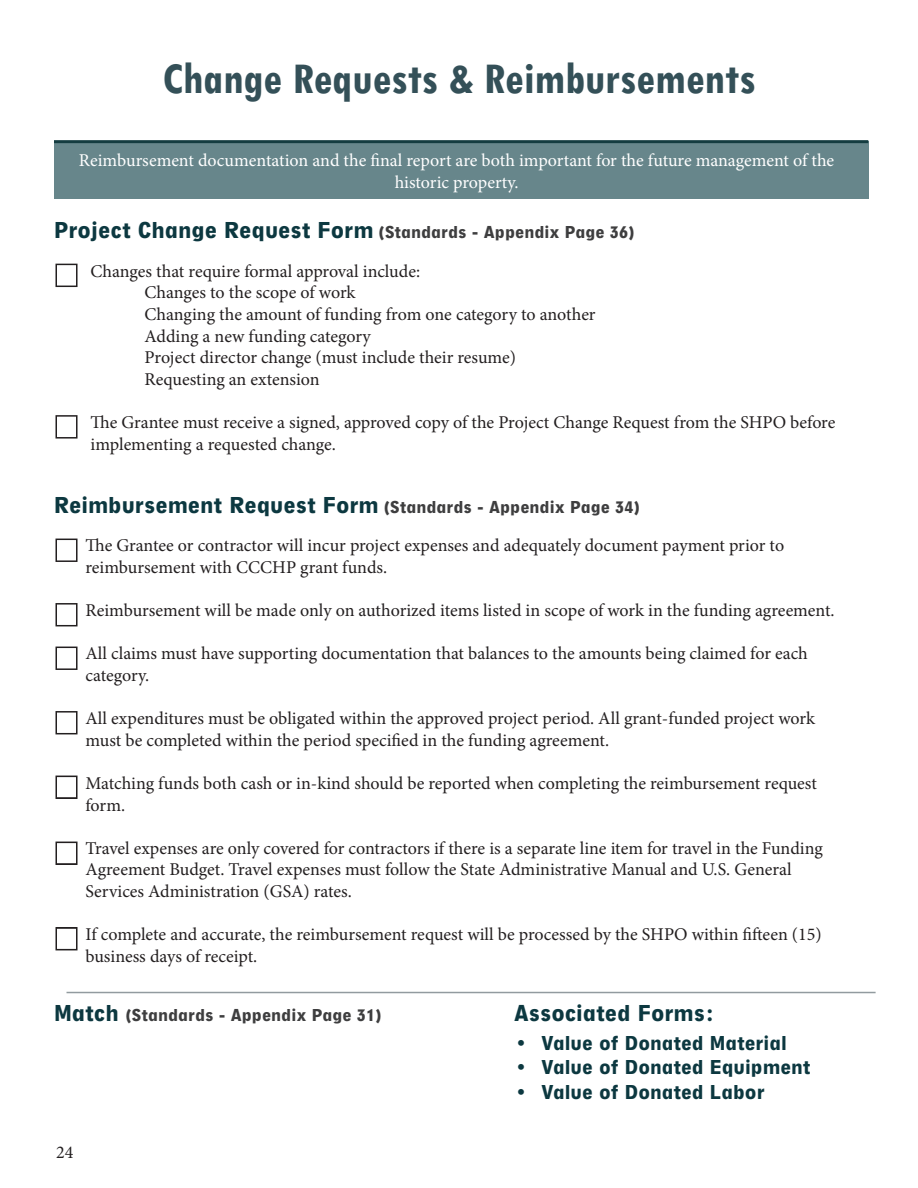
<style>
.page{position:relative;width:918px;height:1188px;background:#fff}
.page>*{position:absolute;margin:0;border:0;box-sizing:border-box;transform-origin:0 0}
.t1{font:700 condensed 46.5px "Tw Cen";color:#345058}
.t2{font:900 24px "Neuzeit Gro Con";color:#0c3840}
.t3{font:900 21px "Neuzeit Gro Con";color:#0c3840}
.t4{font:18px/21.6px "Minion Pro";color:#231f20}
.t5{font:900 18px "Neuzeit Gro Con";color:#3e3e3f}
.t6{font:18px/21.6px "Minion Pro";letter-spacing:-.005em;color:#fff;text-align:center}
.s1{font-size:24px;color:#0c3840}
</style>
<div class="page">
<div style="left:54px;top:142px;width:814px;height:57px;background:#67868b"></div>
<hr style="left:54px;top:140px;width:814px;height:3px;background:#143c40">
<div style="left:56px;top:603px;width:22px;height:23px;border:2px solid #231f20"></div>
<div style="left:56px;top:647px;width:22px;height:23px;border:2px solid #231f20"></div>
<div style="left:56px;top:776px;width:22px;height:23px;border:2px solid #231f20"></div>
<div style="left:56px;top:711px;width:22px;height:23px;border:2px solid #231f20"></div>
<div style="left:56px;top:842px;width:22px;height:23px;border:2px solid #231f20"></div>
<div style="left:56px;top:539px;width:22px;height:23px;border:2px solid #231f20"></div>
<div style="left:56px;top:264px;width:22px;height:23px;border:2px solid #231f20"></div>
<div style="left:56px;top:415px;width:22px;height:24px;border:2px solid #231f20"></div>
<div style="left:56px;top:927px;width:22px;height:23px;border:2px solid #231f20"></div>
<hr style="left:67px;top:992px;width:809px;height:1px;background:#778387">
<p class="t1" style="left:163px;top:51px;width:594px">Change Requests &amp; Reimbursements</p>
<p class="t6" style="left:79px;top:150px;width:757px">Reimbursement documentation and the final report are both important for the future management of the historic property.</p>
<p class="t5" style="left:54px;top:222px;width:582px"><span class="s1">Project Change Request Form</span> (Standards - Appendix Page 36)</p>
<p class="t4" style="left:91px;top:260px;width:331px">Changes that require formal approval include:</p>
<p class="t4" style="left:145px;top:282px;width:212px">Changes to the scope of work</p>
<p class="t4" style="left:145px;top:303px;width:453px">Changing the amount of funding from one category to another</p>
<p class="t4" style="left:145px;top:325px;width:228px">Adding a new funding category</p>
<p class="t4" style="left:145px;top:347px;width:373px">Project director change (must include their resume)</p>
<p class="t4" style="left:145px;top:368px;width:177px">Requesting an extension</p>
<p class="t4" style="left:91px;top:411px;width:746px">The Grantee must receive a signed, approved copy of the Project Change Request from the SHPO before implementing a requested change.</p>
<p class="t5" style="left:54px;top:498px;width:587px"><span class="s1">Reimbursement Request Form</span> (Standards - Appendix Page 34)</p>
<p class="t4" style="left:86px;top:535px;width:700px">The Grantee or contractor will incur project expenses and adequately document payment prior to reimbursement with CCCHP grant funds.</p>
<p class="t4" style="left:86px;top:600px;width:751px">Reimbursement will be made only on authorized items listed in scope of work in the funding agreement.</p>
<p class="t4" style="left:86px;top:643px;width:724px">All claims must have supporting documentation that balances to the amounts being claimed for each category.</p>
<p class="t4" style="left:86px;top:708px;width:731px">All expenditures must be obligated within the approved project period. All grant-funded project work must be completed within the period specified in the funding agreement.</p>
<p class="t4" style="left:86px;top:772px;width:733px">Matching funds both cash or in-kind should be reported when completing the reimbursement request form.</p>
<p class="t4" style="left:86px;top:837px;width:739px">Travel expenses are only covered for contractors if there is a separate line item for travel in the Funding<br>Agreement Budget. Travel expenses must follow the State Administrative Manual and U.S. General<br>Services Administration (GSA) rates.</p>
<p class="t4" style="left:86px;top:924px;width:738px">If complete and accurate, the reimbursement request will be processed by the SHPO within fifteen (15) business days of receipt.</p>
<p class="t5" style="left:54px;top:1005px;width:329px"><span class="s1">Match</span> (Standards - Appendix Page 31)</p>
<p class="t4" style="left:56px;top:1141px;width:19px">24</p>
<p class="t2" style="left:514px;top:1000px;width:202px">Associated Forms:</p>
<p class="t3" style="left:514px;top:1032px;width:274px">• Value of Donated Material</p>
<p class="t3" style="left:514px;top:1055px;width:298px">• Value of Donated Equipment</p>
<p class="t3" style="left:514px;top:1081px;width:252px">• Value of Donated Labor</p>
</div>
